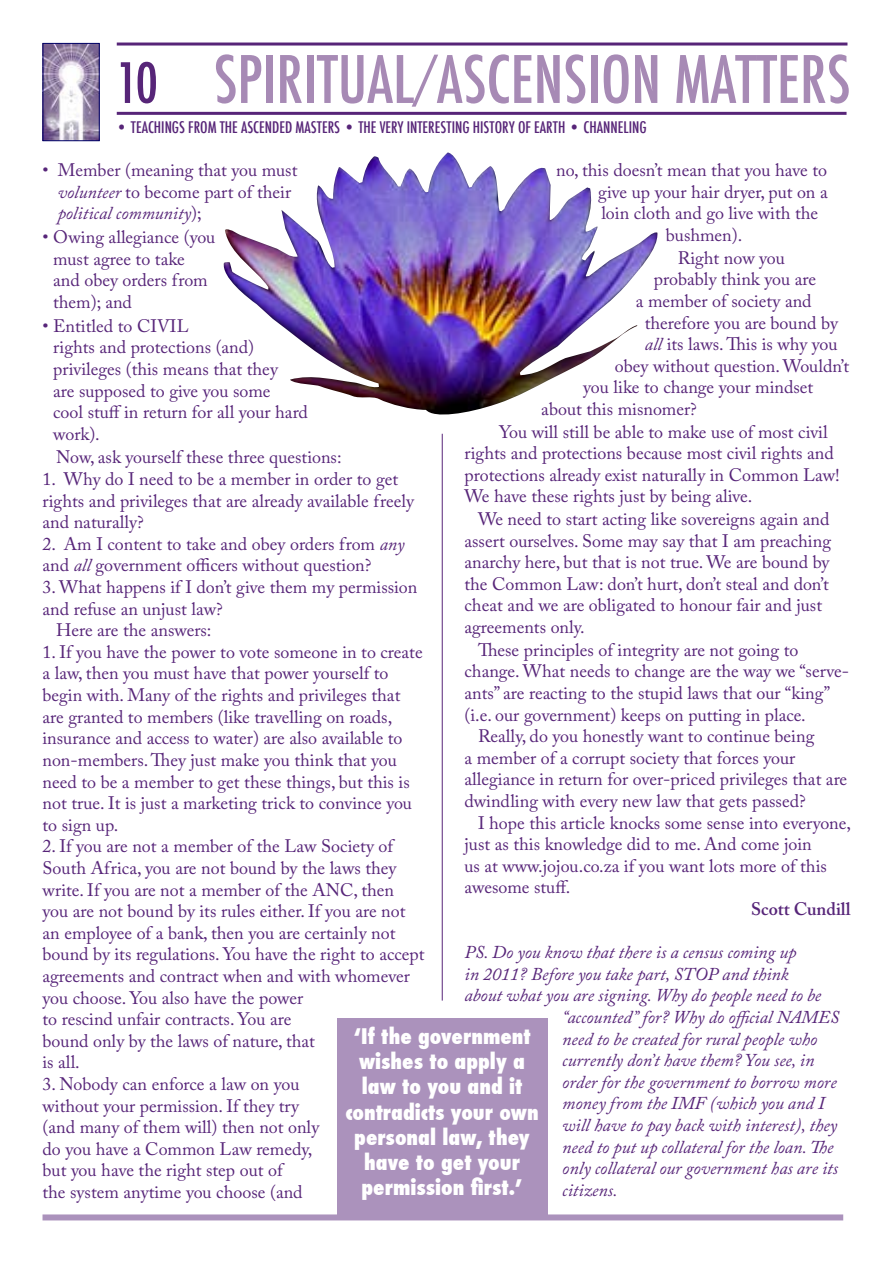
<style>
.page{position:relative;width:893px;height:1263px;background:#fff}
.page>*{position:absolute;margin:0;border:0;box-sizing:border-box;transform-origin:0 0}
.t1{font:500 condensed 63.6px "Futura";color:#a78ab5}
.t2{font:800 condensed 21px/25.2px "Futura";color:#fff;text-align:center}
.t3{font:18px/21.6px "Adobe Caslon Pro";color:#572579}
.t4{font:italic 18px "Adobe Caslon Pro";color:#572579}
.t5{font:600 18px "Adobe Caslon Pro";color:#572579}
.t6{font:500 condensed 15.6px "Futura";color:#572578}
.s1{font-size:54px;color:#572578}
.s2{font-size:50.1px}
.s3{font-style:italic}
</style>
<div class="page">
<div style="left:43px;top:1214px;width:800px;height:6px;background:#ab92bc"></div>
<div style="left:337px;top:1018px;width:210px;height:199px;background:#ab92bc"></div>
<hr style="left:442px;top:434px;width:1px;height:566px;background:#572579">
<img style="left:223px;top:152px;width:435px;height:263px">
<img style="left:45px;top:45px;width:53px;height:94px">
<div style="left:43px;top:43px;width:57px;height:98px;border:1px solid #000267"></div>
<hr style="left:117px;top:43px;width:730px;height:3px;background:#572578">
<hr style="left:117px;top:112px;width:729px;height:3px;background:#572578">
<h1 class="t1" style="left:116px;top:39px;width:736px"><span class="s1">10</span> SPIRITUAL<span class="s2">/</span>ASCENSION MATTERS</h1>
<p class="t6" style="left:116px;top:118px;width:532px">• TEACHINGS FROM THE ASCENDED MASTERS • THE VERY INTERESTING HISTORY OF EARTH • CHANNELING</p>
<p class="t3" style="left:58px;top:159px;width:241px;text-indent:-15px">• Member (meaning that you must <span class="s3">volunteer</span> to become part of their <span class="s3">political community</span>);</p>
<p class="t3" style="left:53px;top:226px;width:164px;text-indent:-11px">• Owing allegiance (you must agree to take and obey orders from them); and</p>
<p class="t3" style="left:53px;top:315px;width:256px;text-indent:-11px">• Entitled to CIVIL<br>rights and protections (and) privileges (this means that they<br>are supposed to give you some<br>cool stuff in return for all your hard work).</p>
<p class="t3" style="left:56px;top:446px;width:287px">Now, ask yourself these three questions:</p>
<p class="t3" style="left:43px;top:468px;width:373px">1. Why do I need to be a member in order to get rights and privileges that are already available freely and naturally?</p>
<p class="t3" style="left:43px;top:533px;width:364px">2. Am I content to take and obey orders from <span class="s3">any </span>and <span class="s3">all</span> government officers without question?</p>
<p class="t3" style="left:43px;top:576px;width:376px">3. What happens if I don’t give them my permission</p>
<p class="t3" style="left:43px;top:598px;width:182px">and refuse an unjust law?</p>
<p class="t3" style="left:56px;top:619px;width:157px">Here are the answers:</p>
<p class="t3" style="left:43px;top:641px;width:382px">1. If you have the power to vote someone in to create a law, then you must have that power yourself to begin with. Many of the rights and privileges that are granted to members (like travelling on roads, insurance and access to water) are also available to non-members.They just make you think that you need to be a member to get these things, but this is not true. It is just a marketing trick to convince you to sign up.</p>
<p class="t3" style="left:43px;top:835px;width:383px">2. If you are not a member of the Law Society of South Africa, you are not bound by the laws they write. If you are not a member of the ANC, then<br>you are not bound by its rules either. If you are not an employee of a bank, then you are certainly not bound by its regulations. You have the right to accept agreements and contract when and with whomever you choose. You also have the power<br>to rescind unfair contracts. You are<br>bound only by the laws of nature, that<br>is all.</p>
<p class="t3" style="left:43px;top:1073px;width:278px">3. Nobody can enforce a law on you without your permission. If they try (and many of them will) then not only do you have a Common Law remedy, but you have the right step out of<br>the system anytime you choose (and</p>
<p class="t3" style="left:556px;top:159px;width:272px">no, this doesn’t mean that you have to</p>
<p class="t3" style="left:598px;top:181px;width:231px">give up your hair dryer, put on a</p>
<p class="t3" style="left:601px;top:202px;width:218px">loin cloth and go live with the</p>
<p class="t3" style="left:666px;top:224px;width:78px">bushmen).</p>
<p class="t3" style="left:678px;top:247px;width:109px">Right now you</p>
<p class="t3" style="left:654px;top:268px;width:164px">probably think you are</p>
<p class="t3" style="left:636px;top:290px;width:177px">a member of society and</p>
<p class="t3" style="left:645px;top:311px;width:195px">therefore you are bound by</p>
<p class="t3" style="left:645px;top:333px;width:194px"><span class="s3">all</span> its laws.This is why you</p>
<p class="t3" style="left:615px;top:355px;width:236px">obey without question. Wouldn’t</p>
<p class="t3" style="left:583px;top:376px;width:232px">you like to change your mindset</p>
<p class="t3" style="left:541px;top:398px;width:157px">about this misnomer?</p>
<p class="t3" style="left:499px;top:421px;width:330px">You will still be able to make use of most civil</p>
<p class="t3" style="left:464px;top:442px;width:371px">rights and protections because most civil rights and</p>
<p class="t3" style="left:464px;top:464px;width:377px">protections already exist naturally in Common Law!</p>
<p class="t3" style="left:464px;top:485px;width:289px">We have these rights just by being alive.</p>
<p class="t3" style="left:478px;top:508px;width:353px">We need to start acting like sovereigns again and</p>
<p class="t3" style="left:464px;top:530px;width:368px">assert ourselves. Some may say that I am preaching</p>
<p class="t3" style="left:464px;top:551px;width:366px">anarchy here, but that is not true. We are bound by</p>
<p class="t3" style="left:464px;top:573px;width:366px">the Common Law: don’t hurt, don’t steal and don’t</p>
<p class="t3" style="left:464px;top:594px;width:359px">cheat and we are obligated to honour fair and just</p>
<p class="t3" style="left:464px;top:616px;width:122px">agreements only.</p>
<p class="t3" style="left:478px;top:639px;width:322px">These principles of integrity are not going to</p>
<p class="t3" style="left:464px;top:660px;width:386px">change. What needs to change are the way we “serve-</p>
<p class="t3" style="left:464px;top:682px;width:367px">ants” are reacting to the stupid laws that our “king”</p>
<p class="t3" style="left:464px;top:703px;width:343px">(i.e. our government) keeps on putting in place.</p>
<p class="t3" style="left:478px;top:725px;width:338px">Really, do you honestly want to continue being</p>
<p class="t3" style="left:464px;top:747px;width:332px">a member of a corrupt society that forces your</p>
<p class="t3" style="left:464px;top:768px;width:384px">allegiance in return for over-priced privileges that are</p>
<p class="t3" style="left:464px;top:790px;width:343px">dwindling with every new law that gets passed?</p>
<p class="t3" style="left:478px;top:811px;width:374px">I hope this article knocks some sense into everyone,</p>
<p class="t3" style="left:464px;top:833px;width:349px">just as this knowledge did to me. And come join</p>
<p class="t3" style="left:464px;top:855px;width:364px">us at www.jojou.co.za if you want lots more of this</p>
<p class="t3" style="left:464px;top:876px;width:107px">awesome stuff.</p>
<p class="t5" style="left:751px;top:898px;width:101px">Scott Cundill</p>
<p class="t4" style="left:464px;top:941px;width:334px">PS. Do you know that there is a census coming up</p>
<p class="t4" style="left:464px;top:963px;width:326px">in 2011? Before you take part, STOP and think</p>
<p class="t4" style="left:464px;top:985px;width:358px">about what you are signing. Why do people need to be</p>
<p class="t4" style="left:562px;top:1006px;width:278px">“accounted” for? Why do official NAMES</p>
<p class="t4" style="left:562px;top:1028px;width:256px">need to be created for rural people who</p>
<p class="t4" style="left:562px;top:1049px;width:254px">currently don’t have them? You see, in</p>
<p class="t4" style="left:562px;top:1071px;width:276px">order for the government to borrow more</p>
<p class="t4" style="left:562px;top:1093px;width:264px">money from the IMF (which you and I</p>
<p class="t4" style="left:562px;top:1114px;width:277px">will have to pay back with interest), they</p>
<p class="t4" style="left:562px;top:1136px;width:273px">need to put up collateral for the loan.The</p>
<p class="t4" style="left:562px;top:1157px;width:277px">only collateral our government has are its</p>
<p class="t4" style="left:562px;top:1179px;width:57px">citizens.</p>
<p class="t2" style="left:345px;top:1024px;width:195px">‘If the government wishes to apply a law to you and it contradicts your own personal law, they have to get your permission first.’</p>
</div>
